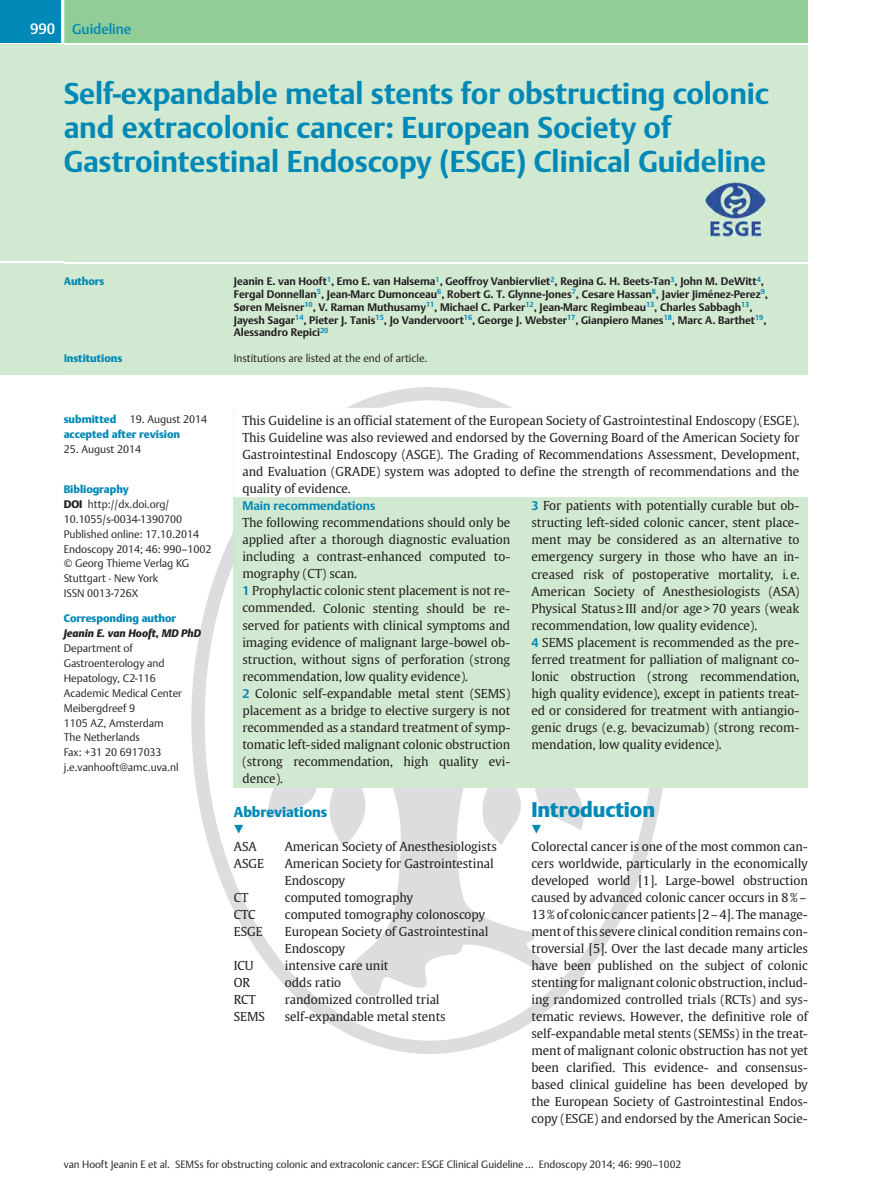
<style>
.page{position:relative;width:893px;height:1191px;background:#fff}
.page>*{position:absolute;margin:0;border:0;box-sizing:border-box;transform-origin:0 0}
.t1{font:29.85px/34px "Adv T Tac 59 b 273.B";color:#0088b6}
.t2{font:20.85px "Adv T Tde 03 b 09 e.B";color:#0088b6}
.t3{font:14.25px "Adv T Tde 03 b 09 e.B";color:#0088b6}
.t4{font:14.25px "Adv T Te 16 fe 38 b";color:#0088b6}
.t5{font:12.3px/17px "Adv TT31 ea 7 dbe";color:#231f20}
.t6{font:12.3px "Adv T Tac 59 b 273.B";color:#0088b6}
.t7{font:11.25px "Adv Pi 3";color:#0088b6;scale:.9 1}
.t8{font:10.8px/12.8px "Adv T Tac 59 b 273.B";color:#231f20}
.t9{font:10.8px/14.9px "Adv TT349184 da";color:#231f20}
.t10{font:10.8px "Adv T Tde 03 b 09 e.B";color:#0088b6}
.t11{font:10.8px "Adv TT6 ea 79202.BI";color:#231f20}
.t12{font:10.5px "Adv TT349184 da";color:#231f20}
.s1{font-size:15px;color:#fff}
.s2{font-family:"Adv T Tde 03 b 09 e.B"}
.s3{font-style:inherit}
.s4{font-family:"Adv T Tac 59 b 273.B";color:#0088b6}
</style>
<div class="page">
<svg style="left:191px;top:387px;width:477px;height:667px"></svg>
<div style="left:64px;top:45px;width:744px;height:216px;background:#d1e9d1"></div>
<div style="left:64px;top:264px;width:744px;height:110px;background:#d1e9d1"></div>
<img style="left:706px;top:182px;width:59px;height:54px">
<div style="left:64px;top:0;width:744px;height:43px;background:#90cd97"></div>
<svg style="left:0;top:0;width:64px;height:374px;background:#badece"></svg>
<div style="left:234px;top:408px;width:574px;height:379px;background:#d1e9d1"></div>
<div style="left:234px;top:408px;width:574px;height:88px;background:#fff"></div>
<p class="t4" style="left:30px;top:20px;width:103px"><span class="s1">990</span> Guideline</p>
<h1 class="t1" style="left:64px;top:79px;width:707px">Self-expandable metal stents for obstructing colonic and extracolonic cancer: European Society of<br>Gastrointestinal Endoscopy (ESGE) Clinical Guideline</h1>
<p class="t10" style="left:64px;top:277px;width:42px">Authors</p>
<p class="t8" style="left:234px;top:276px;width:536px">Jeanin E. van Hooft<sup>1</sup>, Emo E. van Halsema<sup>1</sup>, Geoffroy Vanbiervliet<sup>2</sup>, Regina G. H. Beets-Tan<sup>3</sup>, John M. DeWitt<sup>4</sup>, Fergal Donnellan<sup>5</sup>, Jean-Marc Dumonceau<sup>6</sup>, Robert G. T. Glynne-Jones<sup>7</sup>, Cesare Hassan<sup>8</sup>, Javier Jiménez-Perez<sup>9</sup>, Søren Meisner<sup>10</sup>, V. Raman Muthusamy<sup>11</sup>, Michael C. Parker<sup>12</sup>, Jean-Marc Regimbeau<sup>13</sup>, Charles Sabbagh<sup>13</sup>, Jayesh Sagar<sup>14</sup>, Pieter J. Tanis<sup>15</sup>, Jo Vandervoort<sup>16</sup>, George J. Webster<sup>17</sup>, Gianpiero Manes<sup>18</sup>, Marc A. Barthet<sup>19</sup>, Alessandro Repici<sup>20</sup></p>
<p class="t10" style="left:64px;top:353px;width:60px">Institutions</p>
<p class="t9" style="left:234px;top:351px;width:195px">Institutions are listed at the end of article.</p>
<p class="t10" style="left:64px;top:415px;width:54px">submitted</p>
<p class="t9" style="left:130px;top:413px;width:79px">19. August 2014</p>
<p class="t10" style="left:64px;top:430px;width:118px">accepted after revision</p>
<p class="t9" style="left:64px;top:442px;width:79px">25. August 2014</p>
<p class="t10" style="left:64px;top:484px;width:67px">Bibliography</p>
<p class="t9" style="left:64px;top:497px;width:149px"><span class="s2">DOI</span> http://dx.doi.org/<br>10.1055/s-0034-1390700<br>Published online: 17.10.2014<br>Endoscopy 2014; 46: 990<span class="s3">–</span>1002 © Georg Thieme Verlag KG<br>Stuttgart · New York<br>ISSN 0013-726X</p>
<p class="t10" style="left:64px;top:614px;width:114px">Corresponding author</p>
<p class="t11" style="left:64px;top:627px;width:139px">Jeanin E. van Hooft, MD PhD</p>
<p class="t9" style="left:64px;top:641px;width:120px">Department of<br>Gastroenterology and<br>Hepatology, C2-116<br>Academic Medical Center<br>Meibergdreef 9<br>1105 AZ, Amsterdam<br>The Netherlands<br>Fax: +31 20 6917033 j.e.vanhooft@amc.uva.nl</p>
<p class="t5" style="left:242px;top:413px;width:558px;text-align:justify">This Guideline is an official statement of the European Society of Gastrointestinal Endoscopy (ESGE).<br>This Guideline was also reviewed and endorsed by the Governing Board of the American Society for Gastrointestinal Endoscopy (ASGE). The Grading of Recommendations Assessment, Development, and Evaluation (GRADE) system was adopted to define the strength of recommendations and the quality of evidence.</p>
<p class="t6" style="left:242px;top:501px;width:135px">Main recommendations</p>
<p class="t5" style="left:242px;top:515px;width:269px">The following recommendations should only be applied after a thorough diagnostic evaluation including a contrast-enhanced computed to&shy;mography (CT) scan.<br><span class="s4">1</span> Prophylactic colonic stent placement is not re&shy;commended. Colonic stenting should be re&shy;served for patients with clinical symptoms and imaging evidence of malignant large-bowel ob&shy;struction, without signs of perforation (strong recommendation, low quality evidence).<br><span class="s4">2</span> Colonic self-expandable metal stent (SEMS) placement as a bridge to elective surgery is not recommended as a standard treatment of symp&shy;tomatic left-sided malignant colonic obstruction (strong recommendation, high quality evi&shy;dence).</p>
<p class="t5" style="left:531px;top:498px;width:270px"><span class="s4">3</span> For patients with potentially curable but ob&shy;structing left-sided colonic cancer, stent place&shy;ment may be considered as an alternative to emergency surgery in those who have an in&shy;creased risk of postoperative mortality, i. e.<br>American Society of Anesthesiologists (ASA)<br>Physical Status<span class="s3">≥</span>III and/or age &gt; 70 years (weak recommendation, low quality evidence).<br><span class="s4">4</span> SEMS placement is recommended as the pre&shy;ferred treatment for palliation of malignant co&shy;lonic obstruction (strong recommendation, high quality evidence), except in patients treat&shy;ed or considered for treatment with antiangio&shy;genic drugs (e. g. bevacizumab) (strong recom&shy;mendation, low quality evidence).</p>
<h2 class="t2" style="left:531px;top:800px;width:125px">Introduction</h2>
<p class="t7" style="left:531px;top:824px;width:13px">!</p>
<p class="t5" style="left:531px;top:838px;width:278px">Colorectal cancer is one of the most common can&shy;cers worldwide, particularly in the economically developed world [1]. Large-bowel obstruction caused by advanced colonic cancer occurs in 8 %<span class="s3">– </span>13 % of colonic cancer patients [2<span class="s3">–</span>4]. The manage&shy;ment of this severe clinical condition remains con&shy;troversial [5]. Over the last decade many articles have been published on the subject of colonic stenting for malignant colonic obstruction, includ&shy;ing randomized controlled trials (RCTs) and sys&shy;tematic reviews. However, the definitive role of self-expandable metal stents (SEMSs) in the treat&shy;ment of malignant colonic obstruction has not yet been clarified. This evidence- and consensus&shy;based clinical guideline has been developed by the European Society of Gastrointestinal Endos&shy;copy (ESGE) and endorsed by the American Socie-</p>
<p class="t12" style="left:64px;top:1159px;width:619px">van Hooft Jeanin E et al. SEMSs for obstructing colonic and extracolonic cancer: ESGE Clinical Guideline<span class="s3">…</span> Endoscopy 2014; 46: 990<span class="s3">–</span>1002</p>
<p class="t3" style="left:234px;top:805px;width:95px">Abbreviations</p>
<p class="t7" style="left:234px;top:824px;width:13px">!</p>
<p class="t5" style="left:234px;top:838px;width:24px">ASA</p>
<p class="t5" style="left:285px;top:838px;width:213px">American Society of Anesthesiologists</p>
<p class="t5" style="left:234px;top:855px;width:32px">ASGE</p>
<p class="t5" style="left:285px;top:855px;width:210px">American Society for Gastrointestinal<br>Endoscopy</p>
<p class="t5" style="left:234px;top:889px;width:16px">CT</p>
<p class="t5" style="left:285px;top:889px;width:130px">computed tomography</p>
<p class="t5" style="left:234px;top:906px;width:23px">CTC</p>
<p class="t5" style="left:285px;top:906px;width:202px">computed tomography colonoscopy</p>
<p class="t5" style="left:234px;top:923px;width:30px">ESGE</p>
<p class="t5" style="left:285px;top:923px;width:205px">European Society of Gastrointestinal<br>Endoscopy</p>
<p class="t5" style="left:234px;top:957px;width:21px">ICU</p>
<p class="t5" style="left:285px;top:957px;width:105px">intensive care unit</p>
<p class="t5" style="left:234px;top:974px;width:18px">OR</p>
<p class="t5" style="left:285px;top:974px;width:58px">odds ratio</p>
<p class="t5" style="left:234px;top:991px;width:23px">RCT</p>
<p class="t5" style="left:285px;top:991px;width:156px">randomized controlled trial</p>
<p class="t5" style="left:234px;top:1008px;width:33px">SEMS</p>
<p class="t5" style="left:285px;top:1008px;width:162px">self-expandable metal stents</p>
</div>
